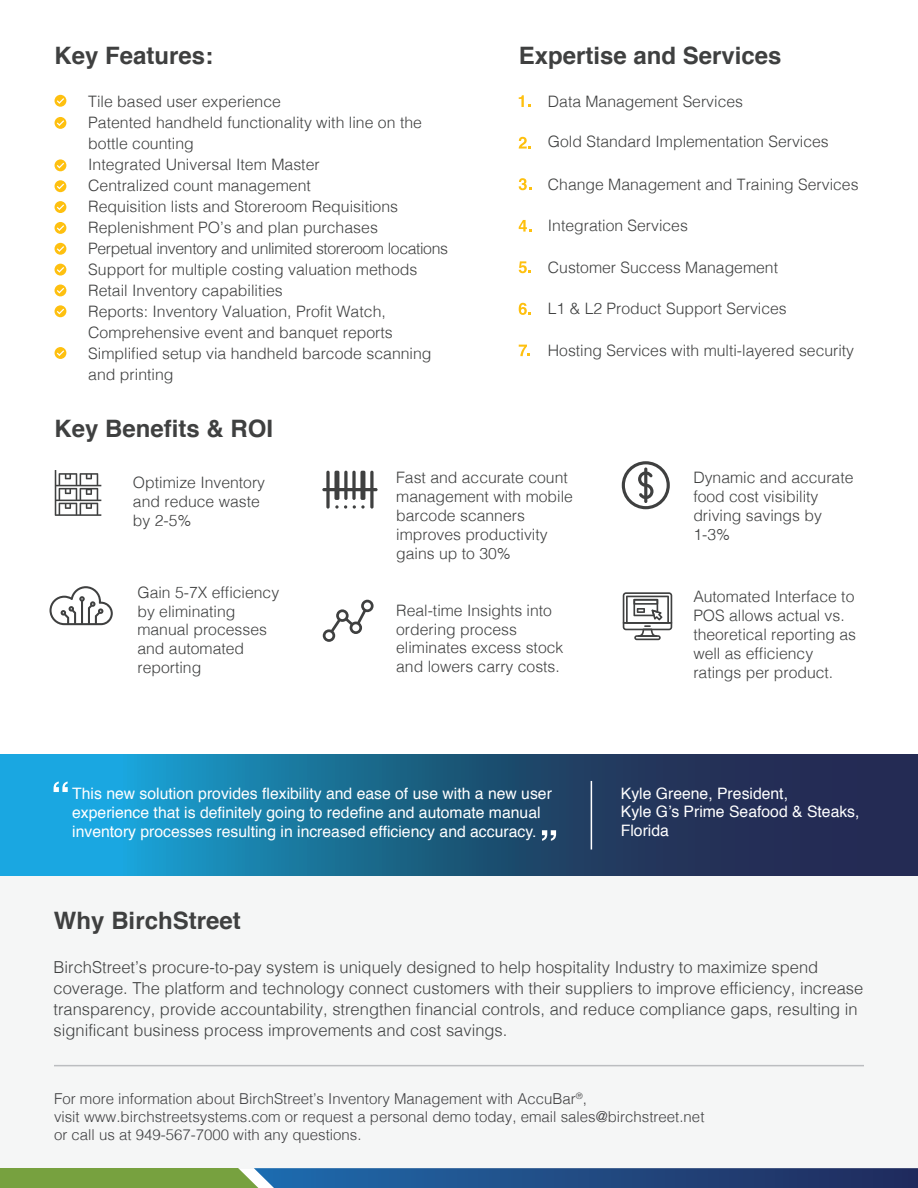
<style>
.page{position:relative;width:918px;height:1188px;background:#fff}
.page>*{position:absolute;margin:0;border:0;box-sizing:border-box;transform-origin:0 0}
.t1{font:700 24px "Helvetica";color:#3f4040}
.t2{font:300 16.5px/21px "Helvetica";color:#3f4040}
.t3{font:300 15.75px/18.9px "Helvetica";color:#3f4040}
.t4{font:15.75px/18.9px "Helvetica";color:#fff}
.t5{font:300 15px/18px "Helvetica";color:#404042}
</style>
<div class="page">
<div style="left:0;top:876px;width:918px;height:292px;background:#f5f6f6"></div>
<svg style="left:55px;top:95px;width:11px;height:12px"></svg>
<svg style="left:55px;top:117px;width:11px;height:12px"></svg>
<svg style="left:55px;top:159px;width:11px;height:12px"></svg>
<svg style="left:55px;top:180px;width:11px;height:12px"></svg>
<svg style="left:55px;top:201px;width:11px;height:12px"></svg>
<svg style="left:55px;top:222px;width:11px;height:12px"></svg>
<svg style="left:55px;top:243px;width:11px;height:12px"></svg>
<svg style="left:55px;top:264px;width:11px;height:12px"></svg>
<svg style="left:55px;top:285px;width:11px;height:11px"></svg>
<svg style="left:55px;top:305px;width:11px;height:12px"></svg>
<svg style="left:55px;top:347px;width:11px;height:12px"></svg>
<svg style="left:0;top:755px;width:918px;height:121px;background:#1d5f89"></svg>
<hr style="left:591px;top:781px;width:1px;height:69px;background:#fff">
<svg style="left:54px;top:782px;width:14px;height:10px"></svg>
<svg style="left:542px;top:830px;width:14px;height:11px"></svg>
<svg style="left:0;top:1168px;width:918px;height:20px;background:#3c6573"></svg>
<hr style="left:54px;top:1065px;width:810px;height:1px;background:#bbbdc0">
<svg style="left:519px;top:303px;width:12px;height:12px"></svg>
<svg style="left:519px;top:345px;width:10px;height:11px"></svg>
<svg style="left:519px;top:95px;width:11px;height:12px"></svg>
<svg style="left:519px;top:137px;width:12px;height:12px"></svg>
<svg style="left:519px;top:178px;width:13px;height:12px"></svg>
<svg style="left:519px;top:220px;width:13px;height:12px"></svg>
<svg style="left:519px;top:261px;width:12px;height:12px"></svg>
<svg style="left:55px;top:470px;width:46px;height:46px"></svg>
<svg style="left:322px;top:471px;width:56px;height:38px"></svg>
<svg style="left:622px;top:461px;width:48px;height:48px"></svg>
<svg style="left:50px;top:586px;width:63px;height:39px"></svg>
<svg style="left:323px;top:600px;width:51px;height:42px"></svg>
<svg style="left:623px;top:592px;width:49px;height:48px"></svg>
<h1 class="t1" style="left:55px;top:36px;width:160px">Key Features:</h1>
<p class="t3" style="left:88px;top:89px;width:361px;line-height:21px">Tile based user experience<br>Patented handheld functionality with line on the bottle counting<br>Integrated Universal Item Master<br>Centralized count management<br>Requisition lists and Storeroom Requisitions Replenishment PO’s and plan purchases<br>Perpetual inventory and unlimited storeroom locations Support for multiple costing valuation methods Retail Inventory capabilities<br>Reports: Inventory Valuation, Profit Watch, Comprehensive event and banquet reports Simplified setup via handheld barcode scanning and printing</p>
<h1 class="t1" style="left:519px;top:36px;width:264px">Expertise and Services</h1>
<p class="t3" style="left:548px;top:90px;width:197px">Data Management Services</p>
<p class="t3" style="left:548px;top:131px;width:282px">Gold Standard Implementation Services</p>
<p class="t3" style="left:548px;top:174px;width:312px">Change Management and Training Services</p>
<p class="t3" style="left:548px;top:215px;width:142px">Integration Services</p>
<p class="t3" style="left:548px;top:257px;width:232px">Customer Success Management</p>
<p class="t3" style="left:548px;top:298px;width:240px">L1 &amp; L2 Product Support Services</p>
<p class="t3" style="left:548px;top:339px;width:308px">Hosting Services with multi-layered security</p>
<h1 class="t1" style="left:55px;top:410px;width:220px">Key Benefits &amp; ROI</h1>
<p class="t3" style="left:133px;top:472px;width:134px">Optimize Inventory and reduce waste by 2-5%</p>
<p class="t3" style="left:396px;top:467px;width:178px">Fast and accurate count management with mobile barcode scanners improves productivity gains up to 30%</p>
<p class="t3" style="left:693px;top:467px;width:162px">Dynamic and accurate food cost visibility driving savings by<br>1-3%</p>
<p class="t3" style="left:137px;top:581px;width:143px">Gain 5-7X efficiency by eliminating manual processes and automated reporting</p>
<p class="t3" style="left:693px;top:586px;width:164px">Automated Interface to<br>POS allows actual vs. theoretical reporting as well as efficiency ratings per product.</p>
<p class="t3" style="left:396px;top:599px;width:169px">Real-time Insights into ordering process eliminates excess stock and lowers carry costs.</p>
<p class="t4" style="left:72px;top:785px;width:481px">This new solution provides flexibility and ease of use with a new user experience that is definitely going to redefine and automate manual inventory processes resulting in increased efficiency and accuracy.</p>
<p class="t4" style="left:621px;top:784px;width:240px">Kyle Greene, President,<br>Kyle G’s Prime Seafood &amp; Steaks,<br>Florida</p>
<h1 class="t1" style="left:54px;top:901px;width:188px">Why BirchStreet</h1>
<p class="t2" style="left:54px;top:955px;width:811px">BirchStreet’s procure-to-pay system is uniquely designed to help hospitality Industry to maximize spend coverage. The platform and technology connect customers with their suppliers to improve efficiency, increase transparency, provide accountability, strengthen financial controls, and reduce compliance gaps, resulting in significant business process improvements and cost savings.</p>
<p class="t5" style="left:54px;top:1089px;width:652px">For more information about BirchStreet’s Inventory Management with AccuBar<sup>®</sup>,<br>visit www.birchstreetsystems.com or request a personal demo today, email sales@birchstreet.net or call us at 949-567-7000 with any questions.</p>
</div>
